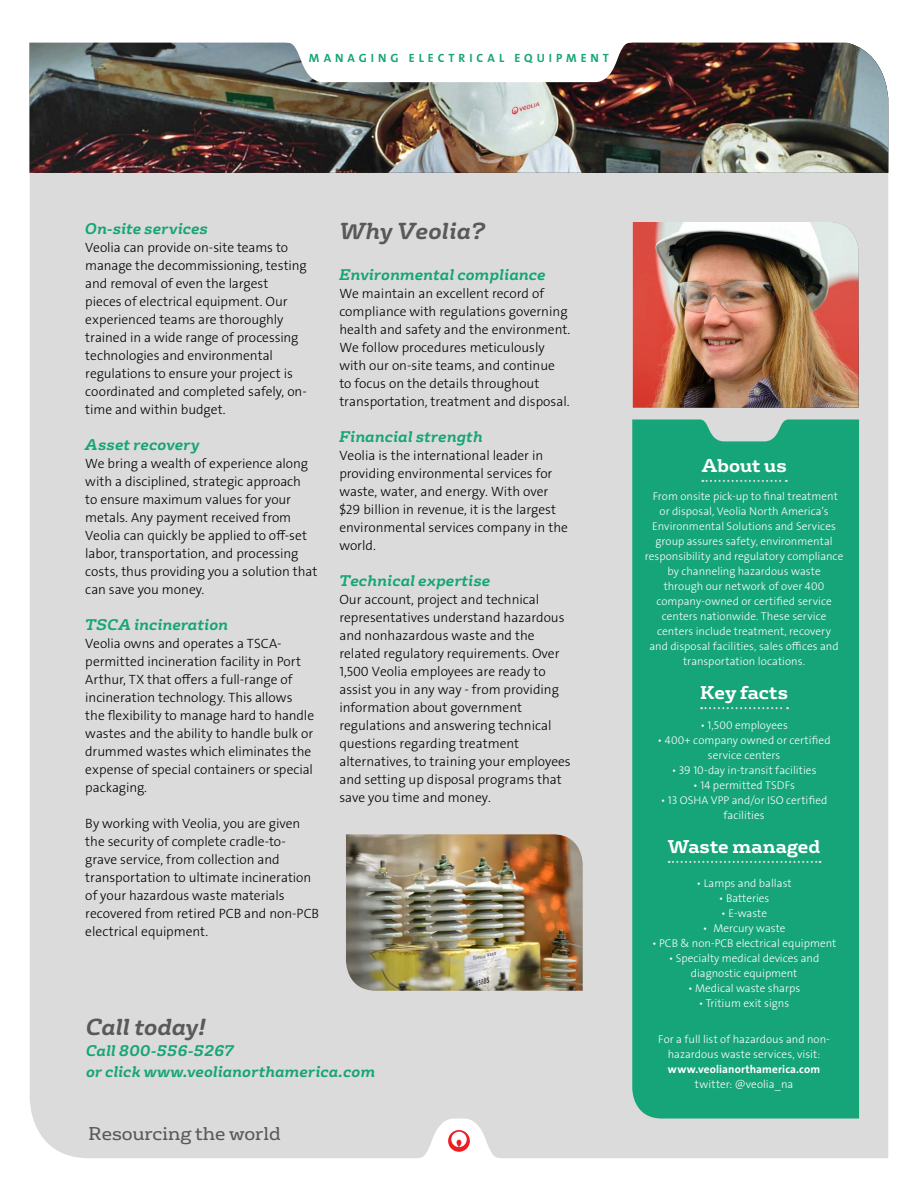
<style>
.page{position:relative;width:918px;height:1188px;background:#fff}
.page>*{position:absolute;margin:0;border:0;box-sizing:border-box;transform-origin:0 0}
.t1{font:italic 700 22.5px "FS Rufus";color:#58595b}
.t2{font:700 18px "FS Rufus";color:#fff}
.t3{font:18px "FS Rufus";color:#58595b}
.t4{font:italic 700 15px/21px "FS Rufus";color:#16a578}
.t5{font:13.5px/18px "The Sans Veolia W3 Lig";color:#000}
.t6{font:12px "The Sans Veolia W7 Bld";letter-spacing:.33em;color:#16a578}
.t7{font:11.25px/15px "The Sans Veolia W3 Lig";color:#fff;text-align:center}
.t8{font:11.25px "The Sans Veolia W7 Bld";letter-spacing:.01em;color:#fff}
</style>
<div class="page">
<div style="left:30px;top:173px;width:858px;height:985px;background:#dcdbdb"></div>
<img style="left:30px;top:43px;width:858px;height:130px">
<svg style="left:417px;top:1119px;width:84px;height:39px"></svg>
<svg style="left:286px;top:43px;width:346px;height:39px"></svg>
<div style="left:632px;top:441px;width:227px;height:678px;background:#16a578"></div>
<svg style="left:702px;top:480px;width:85px;height:2px"></svg>
<svg style="left:701px;top:707px;width:87px;height:2px"></svg>
<svg style="left:669px;top:861px;width:152px;height:2px"></svg>
<img style="left:602px;top:222px;width:285px;height:219px">
<img style="left:346px;top:834px;width:237px;height:157px">
<p class="t6" style="left:309px;top:50px;width:302px">MANAGING ELECTRICAL EQUIPMENT</p>
<p class="t4" style="left:85px;top:217px;width:124px">On-site services</p>
<p class="t5" style="left:85px;top:238px;width:223px">Veolia can provide on-site teams to manage the decommissioning, testing and removal of even the largest pieces of electrical equipment. Our experienced teams are thoroughly trained in a wide range of processing technologies and environmental regulations to ensure your project is coordinated and completed safely, on&shy;time and within budget.</p>
<p class="t4" style="left:85px;top:433px;width:115px">Asset recovery</p>
<p class="t5" style="left:85px;top:454px;width:233px">We bring a wealth of experience along with a disciplined, strategic approach<br>to ensure maximum values for your metals. Any payment received from Veolia can quickly be applied to off-set labor, transportation, and processing costs, thus providing you a solution that can save you money.</p>
<p class="t4" style="left:85px;top:613px;width:144px">TSCA incineration</p>
<p class="t5" style="left:85px;top:634px;width:230px">Veolia owns and operates a TSCA&shy;permitted incineration facility in Port Arthur, TX that offers a full-range of incineration technology. This allows the flexibility to manage hard to handle wastes and the ability to handle bulk or drummed wastes which eliminates the expense of special containers or special packaging.</p>
<p class="t5" style="left:85px;top:814px;width:235px">By working with Veolia, you are given the security of complete cradle-to&shy;grave service, from collection and transportation to ultimate incineration of your hazardous waste materials recovered from retired PCB and non-PCB electrical equipment.</p>
<h1 class="t1" style="left:339px;top:212px;width:148px">Why Veolia?</h1>
<p class="t4" style="left:339px;top:263px;width:208px">Environmental compliance</p>
<p class="t5" style="left:339px;top:284px;width:233px">We maintain an excellent record of compliance with regulations governing health and safety and the environment.<br>We follow procedures meticulously with our on-site teams, and continue to focus on the details throughout transportation, treatment and disposal.</p>
<p class="t4" style="left:339px;top:425px;width:145px">Financial strength</p>
<p class="t5" style="left:339px;top:446px;width:230px">Veolia is the international leader in providing environmental services for waste, water, and energy. With over $29 billion in revenue, it is the largest environmental services company in the world.</p>
<p class="t4" style="left:339px;top:569px;width:153px">Technical expertise</p>
<p class="t5" style="left:339px;top:590px;width:233px">Our account, project and technical representatives understand hazardous and nonhazardous waste and the related regulatory requirements. Over 1,500 Veolia employees are ready to assist you in any way - from providing information about government regulations and answering technical questions regarding treatment alternatives, to training your employees and setting up disposal programs that save you time and money.</p>
<h1 class="t1" style="left:86px;top:1008px;width:123px">Call today!</h1>
<p class="t4" style="left:86px;top:1039px;width:290px">Call 800-556-5267<br>or click www.veolianorthamerica.com</p>
<h2 class="t3" style="left:89px;top:1119px;width:194px">Resourcing the world</h2>
<h2 class="t2" style="left:701px;top:450px;width:87px">About us</h2>
<p class="t7" style="left:645px;top:489px;width:200px">From onsite pick-up to final treatment<br>or disposal, Veolia North America’s Environmental Solutions and Services group assures safety, environmental responsibility and regulatory compliance by channeling hazardous waste<br>through our network of over 400 company-owned or certified service centers nationwide. These service centers include treatment, recovery<br>and disposal facilities, sales offices and transportation locations.</p>
<h2 class="t2" style="left:700px;top:677px;width:90px">Key facts</h2>
<p class="t7" style="left:700px;top:718px;width:89px">• 1,500 employees</p>
<p class="t7" style="left:658px;top:733px;width:174px">• 400+ company owned or certified service centers</p>
<p class="t7" style="left:672px;top:763px;width:146px">• 39 10-day in-transit facilities</p>
<p class="t7" style="left:693px;top:778px;width:103px">• 14 permitted TSDFs</p>
<p class="t7" style="left:661px;top:793px;width:168px">• 13 OSHA VPP and/or ISO certified facilities</p>
<h2 class="t2" style="left:668px;top:831px;width:154px">Waste managed</h2>
<p class="t7" style="left:697px;top:876px;width:97px">• Lamps and ballast</p>
<p class="t7" style="left:719px;top:891px;width:52px">• Batteries</p>
<p class="t7" style="left:721px;top:906px;width:47px">• E-waste</p>
<p class="t7" style="left:703px;top:921px;width:84px">• Mercury waste</p>
<p class="t7" style="left:652px;top:936px;width:186px">• PCB &amp; non-PCB electrical equipment</p>
<p class="t7" style="left:669px;top:951px;width:152px">• Specialty medical devices and diagnostic equipment</p>
<p class="t7" style="left:688px;top:981px;width:114px">• Medical waste sharps</p>
<p class="t7" style="left:699px;top:996px;width:92px">• Tritium exit signs</p>
<p class="t7" style="left:658px;top:1032px;width:173px">For a full list of hazardous and non&shy;hazardous waste services, visit:</p>
<p class="t8" style="left:668px;top:1062px;width:154px">www.veolianorthamerica.com</p>
<p class="t7" style="left:695px;top:1077px;width:100px">twitter: @veolia_na</p>
</div>
